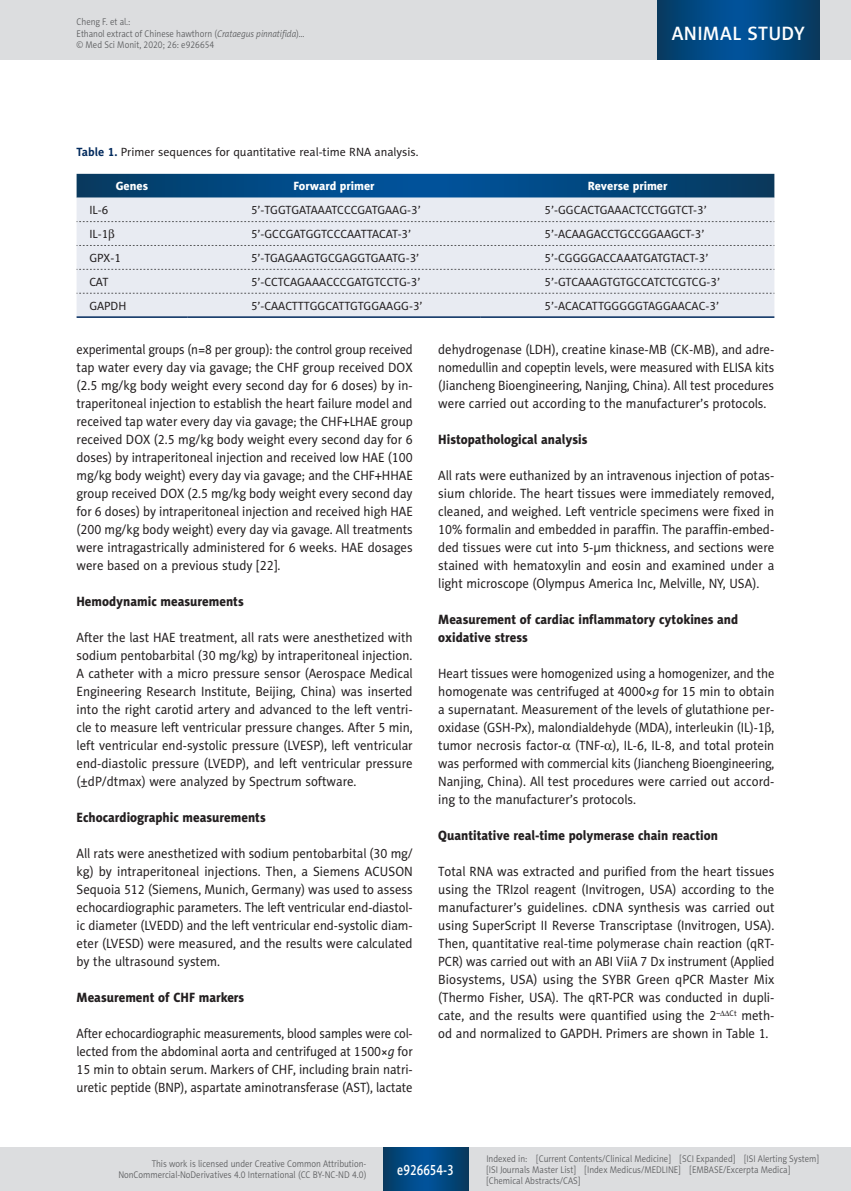
<style>
.page{position:relative;width:851px;height:1191px;background:#fff}
.page>*{position:absolute;margin:0;border:0;box-sizing:border-box;transform-origin:0 0}
.t1{font:19.5px "Naomi Sans EFN Medium";letter-spacing:.015em;color:#fff}
.MSM_e-PAGINA{font:15px "Naomi Sans EFN Medium";color:#fff;scale:.8 1}
.MSM_Body{font:13.5px/18px "Naomi Sans EFN";color:#231f20;text-align:justify;scale:.95 1}
.MSM_Body-2{font:13.5px/18px "Naomi Sans EFN";color:#231f20;text-align:justify;scale:.92 1}
.MSM_Body-3{font:13.5px/18px "Naomi Sans EFN";color:#231f20;text-align:justify;scale:.94 1}
.MSM_Headline_2{font:13.5px/18px "Naomi Sans EFN Heavy";color:#231f20;scale:.95 1}
.MSM_Tabela_zawartosc{font:12px "Naomi Sans EFN";letter-spacing:-.015em;color:#231f20}
.MSM_Tabela_tytul{font:12px "Naomi Sans EFN";color:#231f20}
.MSM_Tabela_Head{font:12px "Naomi Sans EFN Heavy";color:#fff}
.MSM_pagina_zywa{font:9.75px/11.2px "Naomi Sans EFN Light";color:#57585a;scale:.9 1}
.MSM_pagina_sygnatura{font:9.75px "Naomi Sans EFN Light";color:#57585a;scale:.9 1}
.s1{font-style:italic}
.s2{font-weight:700;color:#00295c}
.s3{font-family:"Standard Sym L"}
</style>
<div class="page">
<svg style="left:77px;top:174px;width:697px;height:24px;background:#074a81"></svg>
<div style="left:77px;top:198px;width:697px;height:118px;background:#e8ebf2"></div>
<svg style="left:77px;top:221px;width:697px;height:1px"></svg>
<svg style="left:77px;top:245px;width:697px;height:1px"></svg>
<svg style="left:77px;top:269px;width:697px;height:1px"></svg>
<svg style="left:77px;top:293px;width:697px;height:1px"></svg>
<hr style="left:77px;top:316px;width:110px;height:2px;background:#00295c">
<hr style="left:187px;top:316px;width:293px;height:2px;background:#00295c">
<hr style="left:480px;top:316px;width:294px;height:2px;background:#00295c">
<div style="left:0;top:1148px;width:850px;height:43px;background:#dcdddf"></div>
<svg style="left:383px;top:1147px;width:85px;height:43px;background:#02477e"></svg>
<div style="left:0;top:0;width:850px;height:60px;background:#dcdddf"></div>
<svg style="left:657px;top:0;width:162px;height:60px;background:#02477e"></svg>
<p class="MSM_pagina_zywa" style="left:77px;top:16px;width:255px">Cheng F. et al.:<br>Ethanol extract of Chinese hawthorn (<span class="s1">Crataegus pinnatifida</span>)…</p>
<p class="MSM_pagina_sygnatura" style="left:77px;top:39px;width:154px">© Med Sci Monit, 2020; 26: e926654</p>
<p class="MSM_Tabela_tytul" style="left:77px;top:145px;width:343px"><span class="s2">Table 1.</span> Primer sequences for quantitative real-time RNA analysis.</p>
<h1 class="t1" style="left:671px;top:22px;width:134px">ANIMAL STUDY</h1>
<p class="MSM_Tabela_Head" style="left:116px;top:179px;width:34px">Genes</p>
<p class="MSM_Tabela_Head" style="left:293px;top:179px;width:83px">Forward primer</p>
<p class="MSM_Tabela_Head" style="left:587px;top:179px;width:81px">Reverse primer</p>
<p class="MSM_Tabela_zawartosc" style="left:89px;top:203px;width:20px">IL-6</p>
<p class="MSM_Tabela_zawartosc" style="left:251px;top:203px;width:171px">5’-TGGTGATAAATCCCGATGAAG-3’</p>
<p class="MSM_Tabela_zawartosc" style="left:544px;top:203px;width:163px">5’-GGCACTGAAACTCCTGGTCT-3’</p>
<p class="MSM_Tabela_zawartosc" style="left:89px;top:227px;width:27px">IL-1<span class="s3">b</span></p>
<p class="MSM_Tabela_zawartosc" style="left:251px;top:227px;width:161px">5’-GCCGATGGTCCCAATTACAT-3’</p>
<p class="MSM_Tabela_zawartosc" style="left:544px;top:227px;width:161px">5’-ACAAGACCTGCCGGAAGCT-3’</p>
<p class="MSM_Tabela_zawartosc" style="left:89px;top:251px;width:33px">GPX-1</p>
<p class="MSM_Tabela_zawartosc" style="left:251px;top:251px;width:169px">5’-TGAGAAGTGCGAGGTGAATG-3’</p>
<p class="MSM_Tabela_zawartosc" style="left:544px;top:251px;width:165px">5’-CGGGGACCAAATGATGTACT-3’</p>
<p class="MSM_Tabela_zawartosc" style="left:89px;top:275px;width:21px">CAT</p>
<p class="MSM_Tabela_zawartosc" style="left:251px;top:275px;width:171px">5’-CCTCAGAAACCCGATGTCCTG-3’</p>
<p class="MSM_Tabela_zawartosc" style="left:544px;top:275px;width:177px">5’-GTCAAAGTGTGCCATCTCGTCG-3’</p>
<p class="MSM_Tabela_zawartosc" style="left:89px;top:298px;width:39px">GAPDH</p>
<p class="MSM_Tabela_zawartosc" style="left:251px;top:298px;width:173px">5’-CAACTTTGGCATTGTGGAAGG-3’</p>
<p class="MSM_Tabela_zawartosc" style="left:544px;top:298px;width:176px">5’-ACACATTGGGGGTAGGAACAC-3’</p>
<p class="MSM_Body-2" style="left:77px;top:340px;width:367px">experimental groups (n=8 per group): the control group received tap water every day via gavage; the CHF group received DOX (2.5 mg/kg body weight every second day for 6 doses) by in&shy;traperitoneal injection to establish the heart failure model and received tap water every day via gavage; the CHF+LHAE group received DOX (2.5 mg/kg body weight every second day for 6 doses) by intraperitoneal injection and received low HAE (100 mg/kg body weight) every day via gavage; and the CHF+HHAE group received DOX (2.5 mg/kg body weight every second day for 6 doses) by intraperitoneal injection and received high HAE (200 mg/kg body weight) every day via gavage. All treatments were intragastrically administered for 6 weeks. HAE dosages were based on a previous study [22].</p>
<p class="MSM_Headline_2" style="left:77px;top:592px;width:177px">Hemodynamic measurements</p>
<p class="MSM_Body" style="left:77px;top:628px;width:355px">After the last HAE treatment, all rats were anesthetized with sodium pentobarbital (30 mg/kg) by intraperitoneal injection.<br>A catheter with a micro pressure sensor (Aerospace Medical Engineering Research Institute, Beijing, China) was inserted into the right carotid artery and advanced to the left ventri&shy;cle to measure left ventricular pressure changes. After 5 min, left ventricular end-systolic pressure (LVESP), left ventricular end-diastolic pressure (LVEDP), and left ventricular pressure (±dP/dtmax) were analyzed by Spectrum software.</p>
<p class="MSM_Headline_2" style="left:77px;top:808px;width:200px">Echocardiographic measurements</p>
<p class="MSM_Body" style="left:77px;top:844px;width:355px">All rats were anesthetized with sodium pentobarbital (30 mg/ kg) by intraperitoneal injections. Then, a Siemens ACUSON Sequoia 512 (Siemens, Munich, Germany) was used to assess echocardiographic parameters. The left ventricular end-diastol&shy;ic diameter (LVEDD) and the left ventricular end-systolic diam&shy;eter (LVESD) were measured, and the results were calculated by the ultrasound system.</p>
<p class="MSM_Headline_2" style="left:77px;top:988px;width:178px">Measurement of CHF markers</p>
<p class="MSM_Body-2" style="left:77px;top:1024px;width:367px">After echocardiographic measurements, blood samples were col&shy;lected from the abdominal aorta and centrifuged at 1500×<span class="s1">g</span> for 15 min to obtain serum. Markers of CHF, including brain natri&shy;uretic peptide (BNP), aspartate aminotransferase (AST), lactate</p>
<p class="MSM_Body" style="left:438px;top:340px;width:355px">dehydrogenase (LDH), creatine kinase-MB (CK-MB), and adre&shy;nomedullin and copeptin levels, were measured with ELISA kits (Jiancheng Bioengineering, Nanjing, China). All test procedures were carried out according to the manufacturer’s protocols.</p>
<p class="MSM_Headline_2" style="left:438px;top:430px;width:159px">Histopathological analysis</p>
<p class="MSM_Body" style="left:438px;top:466px;width:355px">All rats were euthanized by an intravenous injection of potas&shy;sium chloride. The heart tissues were immediately removed, cleaned, and weighed. Left ventricle specimens were fixed in 10% formalin and embedded in paraffin. The paraffin-embed&shy;ded tissues were cut into 5-μm thickness, and sections were stained with hematoxylin and eosin and examined under a light microscope (Olympus America Inc, Melville, NY, USA).</p>
<p class="MSM_Headline_2" style="left:438px;top:610px;width:317px">Measurement of cardiac inflammatory cytokines and oxidative stress</p>
<p class="MSM_Body-3" style="left:438px;top:664px;width:359px">Heart tissues were homogenized using a homogenizer, and the homogenate was centrifuged at 4000×<span class="s1">g</span> for 15 min to obtain a supernatant. Measurement of the levels of glutathione per&shy;oxidase (GSH-Px), malondialdehyde (MDA), interleukin (IL)-1<span class="s3">b</span>, tumor necrosis factor-<span class="s3">a</span> (TNF-<span class="s3">a</span>), IL-6, IL-8, and total protein was performed with commercial kits (Jiancheng Bioengineering, Nanjing, China). All test procedures were carried out accord&shy;ing to the manufacturer’s protocols.</p>
<p class="MSM_Headline_2" style="left:438px;top:826px;width:296px">Quantitative real-time polymerase chain reaction</p>
<p class="MSM_Body" style="left:438px;top:862px;width:355px">Total RNA was extracted and purified from the heart tissues using the TRIzol reagent (Invitrogen, USA) according to the manufacturer’s guidelines. cDNA synthesis was carried out using SuperScript II Reverse Transcriptase (Invitrogen, USA).<br>Then, quantitative real-time polymerase chain reaction (qRT-PCR) was carried out with an ABI ViiA 7 Dx instrument (Applied Biosystems, USA) using the SYBR Green qPCR Master Mix (Thermo Fisher, USA). The qRT-PCR was conducted in dupli&shy;cate, and the results were quantified using the 2<sup>–</sup><sup>DD</sup><sup>Ct</sup> meth&shy;od and normalized to GAPDH. Primers are shown in Table 1.</p>
<p class="MSM_pagina_zywa" style="left:118px;top:1158px;width:277px;text-align:right">This work is licensed under Creative Common Attribution-<br>NonCommercial-NoDerivatives 4.0 International (CC BY-NC-ND 4.0)</p>
<p class="MSM_e-PAGINA" style="left:397px;top:1160px;width:72px">e926654-3</p>
<p class="MSM_pagina_zywa" style="left:486px;top:1152px;width:371px">Indexed in: [Current Contents/Clinical Medicine] [SCI Expanded] [ISI Alerting System] [ISI Journals Master List] [Index Medicus/MEDLINE] [EMBASE/Excerpta Medica] [Chemical Abstracts/CAS]</p>
</div>
